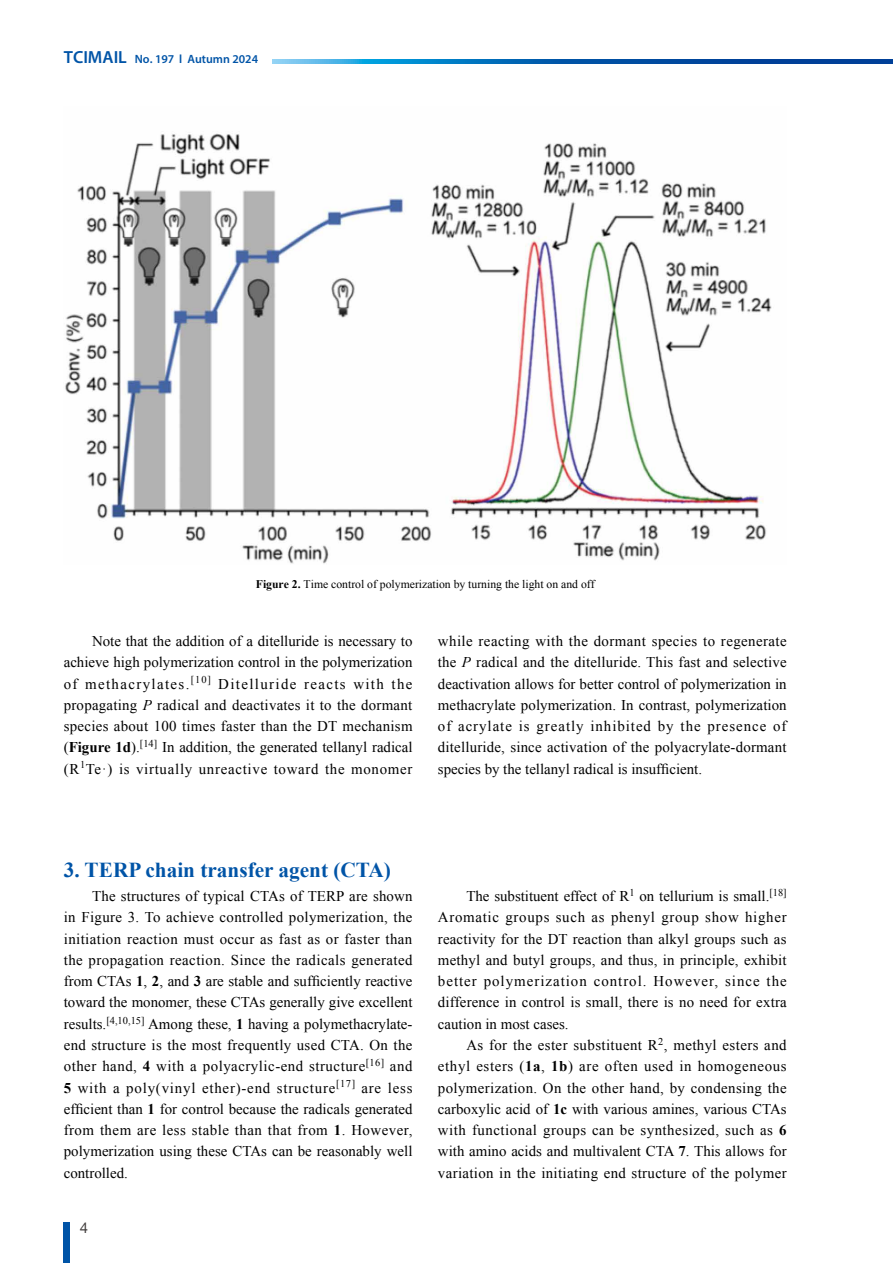
<style>
.page{position:relative;width:893px;height:1263px;background:#fff}
.page>*{position:absolute;margin:0;border:0;box-sizing:border-box;transform-origin:0 0}
.t1{font:700 21.3px "Times New Roman";color:#0054a7}
.t2{font:14.85px/21.3px "Times New Roman";letter-spacing:.01em;color:#000;text-align:justify}
.t3{font:14.85px "Helvetica Neue";color:#3e3a39}
.t4{font:600 12px "Myriad Pro";color:#0054a7}
.t5{font:11.7px "Times New Roman";color:#000}
.s1{font-size:17.55px}
.s2{font-weight:700}
.s3{font-style:italic}
</style>
<div class="page">
<div style="left:64px;top:1222px;width:6px;height:41px;background:#0054a7"></div>
<img style="left:65px;top:133px;width:707px;height:431px">
<svg style="left:272px;top:60px;width:620px;height:3px;background:#0d68b4"></svg>
<p class="t4" style="left:64px;top:52px;width:196px"><span class="s1">TCIMAIL</span> No. 197 l Autumn 2024</p>
<p class="t5" style="left:256px;top:576px;width:340px"><span class="s2">Figure 2.</span> Time control of polymerization by turning the light on and off</p>
<p class="t2" style="left:64px;top:630px;width:350px;text-indent:28px">Note that the addition of a ditelluride is necessary to achieve high polymerization control in the polymerization of methacrylates.<sup>[10]</sup> Ditelluride reacts with the propagating <span class="s3">P</span> radical and deactivates it to the dormant species about 100 times faster than the DT mechanism (<span class="s2">Figure 1d</span>).<sup>[14]</sup> In addition, the generated tellanyl radical (R<sup>1</sup>Te·) is virtually unreactive toward the monomer</p>
<p class="t2" style="left:438px;top:630px;width:350px">while reacting with the dormant species to regenerate the <span class="s3">P</span> radical and the ditelluride. This fast and selective deactivation allows for better control of polymerization in methacrylate polymerization. In contrast, polymerization of acrylate is greatly inhibited by the presence of ditelluride, since activation of the polyacrylate-dormant species by the tellanyl radical is insufficient.</p>
<h1 class="t1" style="left:64px;top:855px;width:329px">3. TERP chain transfer agent (CTA)</h1>
<p class="t2" style="left:64px;top:885px;width:350px;text-indent:28px">The structures of typical CTAs of TERP are shown in Figure 3. To achieve controlled polymerization, the initiation reaction must occur as fast as or faster than the propagation reaction. Since the radicals generated from CTAs <span class="s2">1</span>, <span class="s2">2</span>, and <span class="s2">3</span> are stable and sufficiently reactive toward the monomer, these CTAs generally give excellent results.<sup>[4,10,15]</sup> Among these, <span class="s2">1</span> having a polymethacrylate&shy;end structure is the most frequently used CTA. On the other hand, <span class="s2">4</span> with a polyacrylic-end structure<sup>[16]</sup> and <span class="s2">5</span> with a poly(vinyl ether)-end structure<sup>[17]</sup> are less efficient than <span class="s2">1</span> for control because the radicals generated from them are less stable than that from <span class="s2">1</span>. However, polymerization using these CTAs can be reasonably well controlled.</p>
<p class="t2" style="left:438px;top:885px;width:350px;text-indent:28px">The substituent effect of R<sup>1</sup> on tellurium is small.<sup>[18] </sup>Aromatic groups such as phenyl group show higher reactivity for the DT reaction than alkyl groups such as methyl and butyl groups, and thus, in principle, exhibit better polymerization control. However, since the difference in control is small, there is no need for extra caution in most cases.</p>
<p class="t2" style="left:438px;top:1034px;width:350px;text-indent:28px">As for the ester substituent R<sup>2</sup>, methyl esters and ethyl esters (<span class="s2">1a</span>, <span class="s2">1b</span>) are often used in homogeneous polymerization. On the other hand, by condensing the carboxylic acid of <span class="s2">1c</span> with various amines, various CTAs with functional groups can be synthesized, such as <span class="s2">6 </span>with amino acids and multivalent CTA <span class="s2">7</span>. This allows for variation in the initiating end structure of the polymer</p>
<p class="t3" style="left:80px;top:1217px;width:10px">4</p>
</div>
